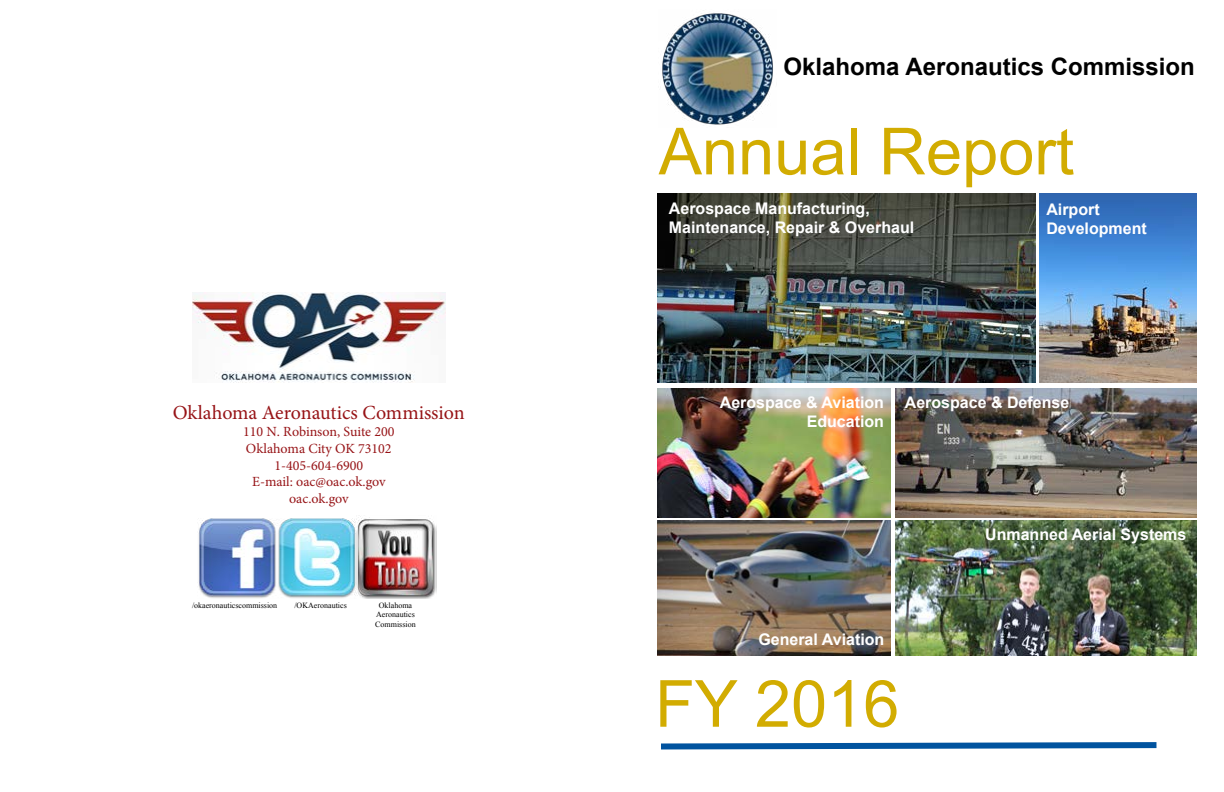
<style>
.page{position:relative;width:1224px;height:792px;background:#fff}
.page>*{position:absolute;margin:0;border:0;box-sizing:border-box;transform-origin:0 0}
.t1{font:65px "Arial";color:#d2ac01}
.t2{font:700 24px "Arial";color:#000}
.t3{font:20px "Minion Pro";letter-spacing:-.005em;color:#971417}
.t4{font:700 16px/19.2px "Arial";color:#fff}
.t5{font:14px/16.8px "Minion Pro";color:#971417;text-align:center}
.t6{font:8px/9.6px "Times New Roman";color:#000;text-align:center}
</style>
<div class="page">
<img style="left:895px;top:521px;width:301px;height:135px">
<img style="left:895px;top:388px;width:301px;height:129px">
<img style="left:658px;top:193px;width:378px;height:190px">
<img style="left:658px;top:521px;width:233px;height:135px">
<img style="left:1039px;top:193px;width:157px;height:190px">
<svg style="left:661px;top:742px;width:496px;height:8px;background:#3f7db6"></svg>
<img style="left:658px;top:388px;width:233px;height:129px">
<img style="left:192px;top:293px;width:253px;height:90px">
<img style="left:198px;top:519px;width:156px;height:79px">
<img style="left:354px;top:516px;width:83px;height:83px">
<img style="left:662px;top:13px;width:111px;height:112px">
<p class="t3" style="left:173px;top:400px;width:294px">Oklahoma Aeronautics Commission</p>
<p class="t5" style="left:243px;top:423px;width:153px">110 N. Robinson, Suite 200<br>Oklahoma City OK 73102<br>1-405-604-6900<br>E-mail: oac@oac.ok.gov oac.ok.gov</p>
<p class="t6" style="left:192px;top:600px;width:87px">/okaeronauticscommission</p>
<p class="t6" style="left:294px;top:600px;width:54px">/OKAeronautics</p>
<p class="t6" style="left:375px;top:600px;width:42px">Oklahoma<br>Aeronautics<br>Commission</p>
<h2 class="t2" style="left:784px;top:51px;width:413px">Oklahoma Aeronautics Commission</h2>
<h1 class="t1" style="left:659px;top:109px;width:417px">Annual Report</h1>
<p class="t4" style="left:669px;top:199px;width:247px">Aerospace Manufacturing,<br>Maintenance, Repair &amp; Overhaul</p>
<p class="t4" style="left:1046px;top:200px;width:102px">Airport<br>Development</p>
<p class="t4" style="left:720px;top:393px;width:166px;text-align:right">Aerospace &amp; Aviation<br>Education</p>
<p class="t4" style="left:905px;top:393px;width:166px">Aerospace &amp; Defense</p>
<p class="t4" style="left:758px;top:630px;width:127px">General Aviation</p>
<h1 class="t1" style="left:655px;top:661px;width:246px">FY 2016</h1>
<p class="t4" style="left:985px;top:525px;width:203px">Unmanned Aerial Systems</p>
</div>
